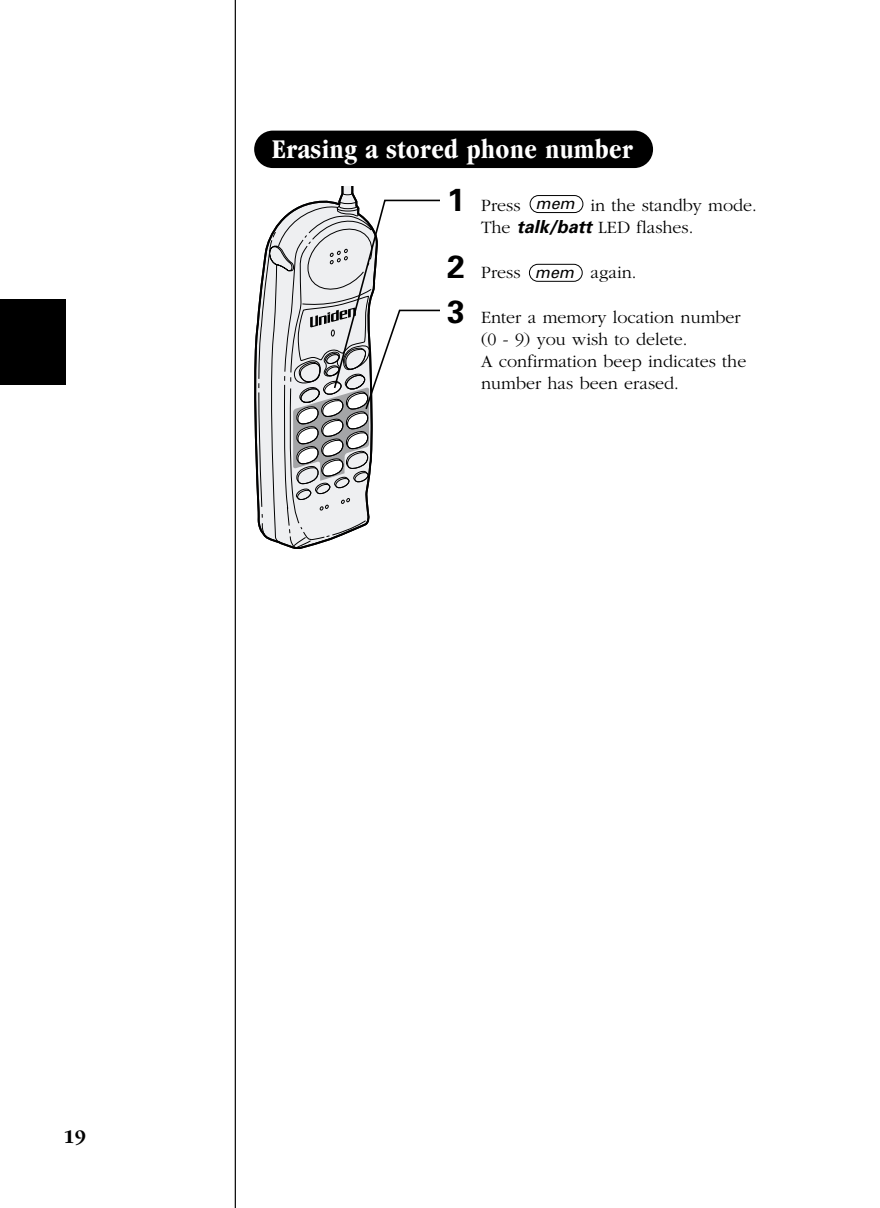
<style>
.page{position:relative;width:880px;height:1208px;background:#fff}
.page>*{position:absolute;margin:0;border:0;box-sizing:border-box;transform-origin:0 0}
.t1{font:700 condensed 28px "Garamond";letter-spacing:.015em;color:#fff}
.t2{font:700 20px "Garamond";color:#000}
.t3{font:300 18px/22px "Garamond";color:#000}
.t4{font:italic 16px "Univers";color:#000}
.s1{font-family:"Univers";font-weight:700;font-size:32px}
.s2{font-family:"Univers";font-weight:700;font-style:italic}
</style>
<div class="page">
<hr style="left:235px;top:0;width:1px;height:1208px;background:#000">
<div style="left:0;top:299px;width:65px;height:85px;background:#000"></div>
<svg style="left:254px;top:310px;width:4px;height:213px"></svg>
<svg style="left:258px;top:186px;width:181px;height:363px"></svg>
<div style="left:530px;top:195px;width:53px;height:18px;background:#fff;border:1px solid #000;border-radius:9px"></div>
<div style="left:254px;top:131px;width:399px;height:37px;background:#000;border-radius:19px"></div>
<div style="left:529px;top:264px;width:54px;height:18px;background:#fff;border:1px solid #000;border-radius:9px"></div>
<h1 class="t1" style="left:272px;top:138px;width:362px">Erasing a stored phone number</h1>
<p class="t3" style="left:447px;top:196px;width:75px"><span class="s1">1</span> Press</p>
<p class="t3" style="left:481px;top:196px;width:277px;text-indent:109px">in the standby mode.<br>The <span class="s2">talk/batt</span> LED flashes.</p>
<p class="t3" style="left:447px;top:263px;width:75px"><span class="s1">2</span> Press</p>
<p class="t3" style="left:590px;top:263px;width:48px">again.</p>
<p class="t3" style="left:481px;top:307px;width:267px;text-indent:-34px"><span class="s1">3</span> Enter a memory location number (0 - 9) you wish to delete.<br>A confirmation beep indicates the number has been erased.</p>
<p class="t4" style="left:536px;top:198px;width:44px">mem</p>
<p class="t4" style="left:535px;top:266px;width:44px">mem</p>
<p class="t2" style="left:64px;top:1129px;width:24px">19</p>
</div>
